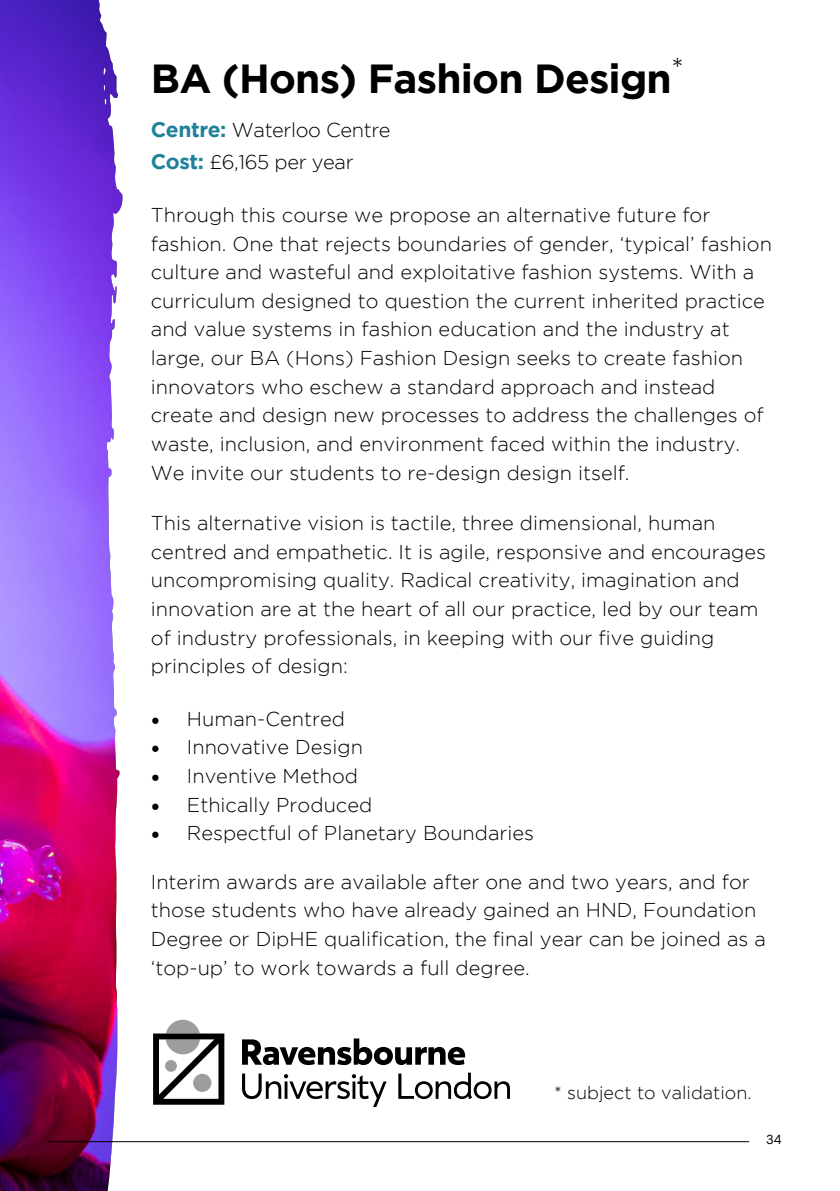
<style>
.page{position:relative;width:840px;height:1191px;background:#fff}
.page>*{position:absolute;margin:0;border:0;box-sizing:border-box;transform-origin:0 0}
.t1{font:700 40.4px "Gotham";letter-spacing:-.02em;color:#000}
.t2{font:300 20px/28.6px "Gotham";color:#000}
.t3{font:300 20px/32px "Gotham";letter-spacing:-.02em;color:#000}
.t4{font:300 18px "Gotham";color:#000}
.t5{font:13px "DM Sans";color:#000}
.s1{font-weight:700;font-size:21px;color:#1f829a}
.s2{font-family:"Minion Pro";font-weight:400;font-size:24px}
</style>
<div class="page">
<img style="left:0;top:0;width:120px;height:1191px">
<svg style="left:153px;top:1019px;width:356px;height:88px"></svg>
<hr style="left:48px;top:1141px;width:700px;height:1px;background:#000">
<h1 class="t1" style="left:151px;top:56px;width:534px">BA (Hons) Fashion Design<sup>*</sup></h1>
<p class="t3" style="left:151px;top:114px;width:241px"><span class="s1">Centre:</span> Waterloo Centre<br><span class="s1">Cost:</span> £6,165 per year</p>
<p class="t2" style="left:151px;top:200px;width:622px">Through this course we propose an alternative future for fashion. One that rejects boundaries of gender, ‘typical’ fashion culture and wasteful and exploitative fashion systems. With a curriculum designed to question the current inherited practice and value systems in fashion education and the industry at large, our BA (Hons) Fashion Design seeks to create fashion innovators who eschew a standard approach and instead create and design new processes to address the challenges of waste, inclusion, and environment faced within the industry.<br>We invite our students to re-design design itself.</p>
<p class="t2" style="left:151px;top:508px;width:616px">This alternative vision is tactile, three dimensional, human centred and empathetic. It is agile, responsive and encourages uncompromising quality. Radical creativity, imagination and innovation are at the heart of all our practice, led by our team of industry professionals, in keeping with our five guiding principles of design:</p>
<p class="t2" style="left:151px;top:704px;width:195px"><span class="s2">•</span> Human-Centred</p>
<p class="t2" style="left:151px;top:733px;width:213px"><span class="s2">•</span> Innovative Design</p>
<p class="t2" style="left:151px;top:761px;width:208px"><span class="s2">•</span> Inventive Method</p>
<p class="t2" style="left:151px;top:790px;width:223px"><span class="s2">•</span> Ethically Produced</p>
<p class="t2" style="left:151px;top:818px;width:384px"><span class="s2">•</span> Respectful of Planetary Boundaries</p>
<p class="t2" style="left:151px;top:867px;width:616px">Interim awards are available after one and two years, and for those students who have already gained an HND, Foundation Degree or DipHE qualification, the final year can be joined as a ‘top-up’ to work towards a full degree.</p>
<p class="t4" style="left:553px;top:1083px;width:199px">* subject to validation.</p>
<p class="t5" style="left:765px;top:1131px;width:17px">34</p>
</div>
